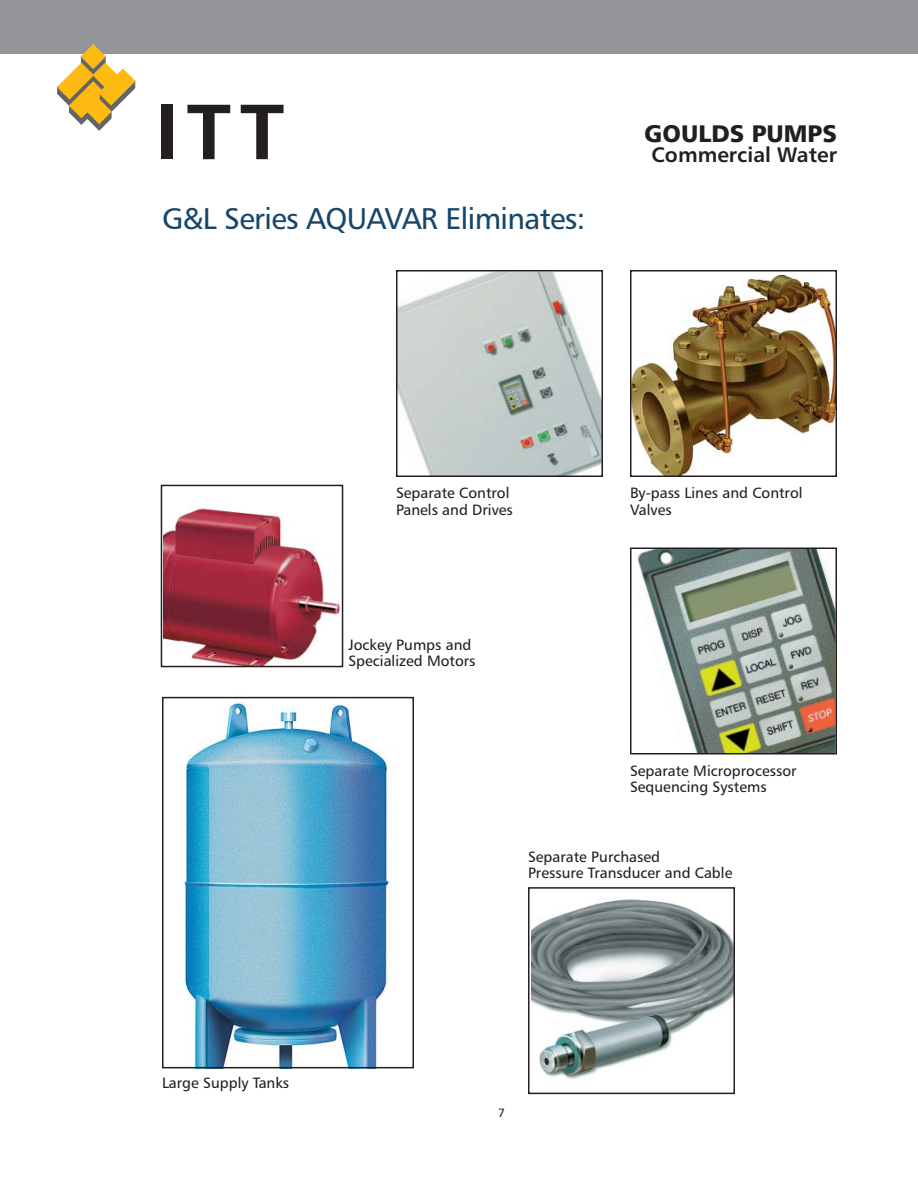
<style>
.page{position:relative;width:918px;height:1188px;background:#fff}
.page>*{position:absolute;margin:0;border:0;box-sizing:border-box;transform-origin:0 0}
.t1{font:78.45px "Humanist 777 BT Bold B";color:#231f20;scale:1.08 1}
.t2{font:30px "Humanist 777 BT Roman B";letter-spacing:-.02em;color:#16466a}
.t3{font:24px "Humanist 777 BT Black B";color:#231f20}
.t4{font:21px "Humanist 777 BT Bold B";color:#231f20}
.t5{font:15px/16.5px "Humanist 777 BT Roman B";color:#231f20}
.t6{font:12px "Humanist 777 BT Roman B";color:#231f20}
</style>
<div class="page">
<div style="left:0;top:0;width:918px;height:54px;background:#939598"></div>
<svg style="left:57px;top:44px;width:78px;height:86px"></svg>
<svg style="left:160px;top:270px;width:677px;height:398px"></svg>
<img style="left:531px;top:899px;width:201px;height:180px">
<div style="left:528px;top:887px;width:207px;height:207px;border:2px solid #231f20"></div>
<img style="left:162px;top:696px;width:247px;height:369px">
<div style="left:162px;top:697px;width:252px;height:371px;border:2px solid #231f20"></div>
<img style="left:633px;top:551px;width:201px;height:200px">
<div style="left:630px;top:548px;width:207px;height:206px;border:2px solid #231f20"></div>
<h1 class="t1" style="left:155px;top:98px;width:121px">ITT</h1>
<h2 class="t2" style="left:162px;top:205px;width:425px">G&amp;L Series AQUAVAR Eliminates:</h2>
<h3 class="t3" style="left:644px;top:124px;width:194px">GOULDS PUMPS</h3>
<h3 class="t4" style="left:651px;top:146px;width:187px">Commercial Water</h3>
<p class="t5" style="left:396px;top:485px;width:118px">Separate Control<br>Panels and Drives</p>
<p class="t5" style="left:630px;top:485px;width:174px">By-pass Lines and Control<br>Valves</p>
<p class="t5" style="left:348px;top:637px;width:129px">Jockey Pumps and<br>Specialized Motors</p>
<p class="t5" style="left:630px;top:763px;width:168px">Separate Microprocessor<br>Sequencing Systems</p>
<p class="t5" style="left:528px;top:849px;width:206px">Separate Purchased<br>Pressure Transducer and Cable</p>
<p class="t5" style="left:162px;top:1075px;width:129px">Large Supply Tanks</p>
<p class="t6" style="left:498px;top:1107px;width:8px">7</p>
</div>
